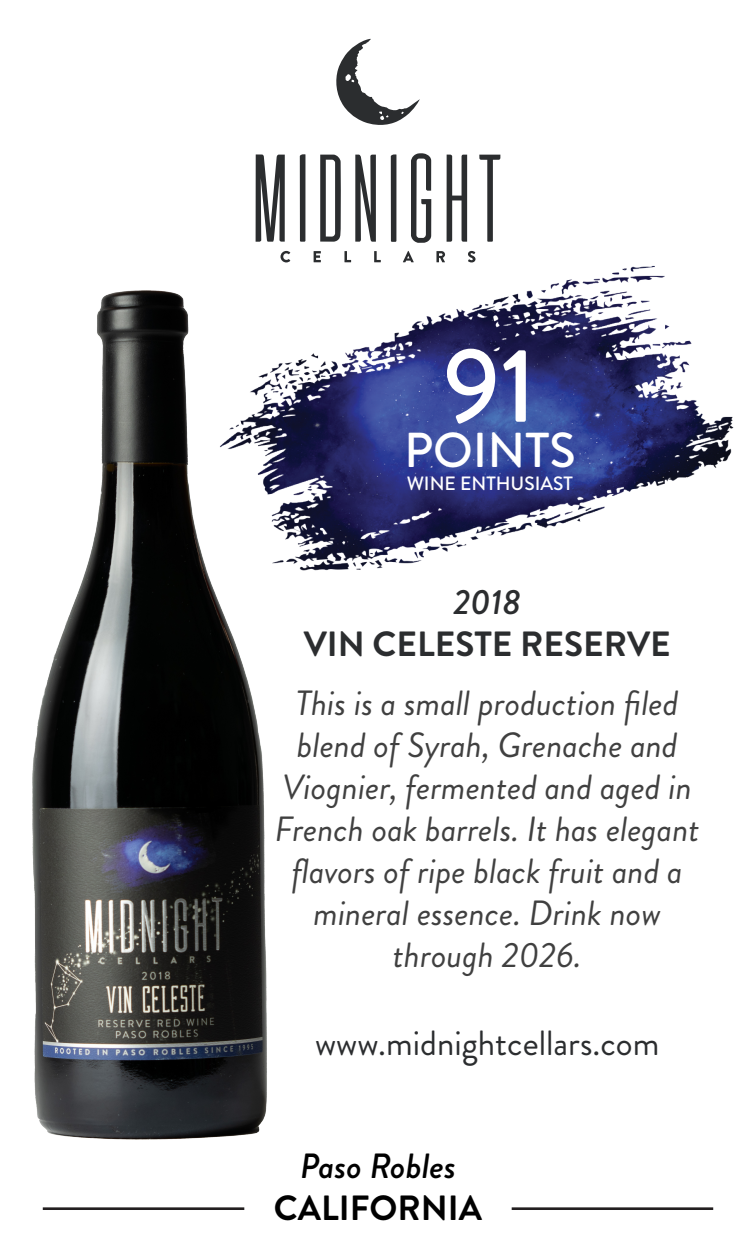
<style>
.page{position:relative;width:756px;height:1260px;background:#fff}
.page>*{position:absolute;margin:0;border:0;box-sizing:border-box;transform-origin:0 0}
.t1{font:500 105px "Brandon Grotesque";color:#fff}
.t2{font:500 49px "Brandon Grotesque";color:#fff}
.t3{font:italic 35px/42px "Brandon Grotesque";color:#404040;text-align:center}
.t4{font:35px "Brandon Grotesque";color:#2b2d2f}
.t5{font:700 35px "Brandon Grotesque";color:#2b2d2f}
.t6{font:italic 500 35px "Brandon Grotesque";color:#000}
.t7{font:700 35px "Brandon Grotesque";color:#000}
.t8{font:italic 500 35px "Brandon Grotesque";color:#2b2d2f}
.t9{font:500 19.25px "Brandon Grotesque";color:#fff}
</style>
<div class="page">
<img style="left:32px;top:192px;width:436px;height:948px">
<img style="left:159px;top:220px;width:575px;height:397px">
<svg style="left:336px;top:39px;width:84px;height:86px"></svg>
<svg style="left:256px;top:154px;width:29px;height:88px"></svg>
<svg style="left:300px;top:154px;width:5px;height:88px"></svg>
<svg style="left:320px;top:155px;width:21px;height:87px"></svg>
<svg style="left:355px;top:155px;width:21px;height:87px"></svg>
<svg style="left:391px;top:154px;width:5px;height:88px"></svg>
<svg style="left:411px;top:153px;width:20px;height:90px"></svg>
<svg style="left:447px;top:155px;width:20px;height:87px"></svg>
<svg style="left:479px;top:155px;width:21px;height:87px"></svg>
<svg style="left:281px;top:251px;width:9px;height:11px"></svg>
<svg style="left:314px;top:251px;width:7px;height:11px"></svg>
<svg style="left:344px;top:251px;width:7px;height:11px"></svg>
<svg style="left:374px;top:251px;width:7px;height:11px"></svg>
<svg style="left:403px;top:251px;width:11px;height:11px"></svg>
<svg style="left:436px;top:251px;width:9px;height:11px"></svg>
<svg style="left:468px;top:251px;width:8px;height:11px"></svg>
<hr style="left:512px;top:1207px;width:201px;height:3px;background:#231f20">
<hr style="left:43px;top:1207px;width:201px;height:3px;background:#231f20">
<h1 class="t1" style="left:444px;top:313px;width:94px">91</h1>
<h2 class="t2" style="left:404px;top:417px;width:173px">POINTS</h2>
<p class="t9" style="left:407px;top:470px;width:168px">WINE ENTHUSIAST</p>
<p class="t8" style="left:453px;top:578px;width:69px">2018</p>
<p class="t5" style="left:304px;top:619px;width:369px">VIN CELESTE RESERVE</p>
<p class="t3" style="left:275px;top:683px;width:426px">This is a small production filed blend of Syrah, Grenache and<br>Viognier, fermented and aged in<br>French oak barrels. It has elegant flavors of ripe black fruit and a mineral essence. Drink now through 2026.</p>
<p class="t4" style="left:315px;top:1019px;width:346px">www.midnightcellars.com</p>
<p class="t6" style="left:300px;top:1142px;width:157px">Paso Robles</p>
<p class="t7" style="left:274px;top:1184px;width:210px">CALIFORNIA</p>
</div>
